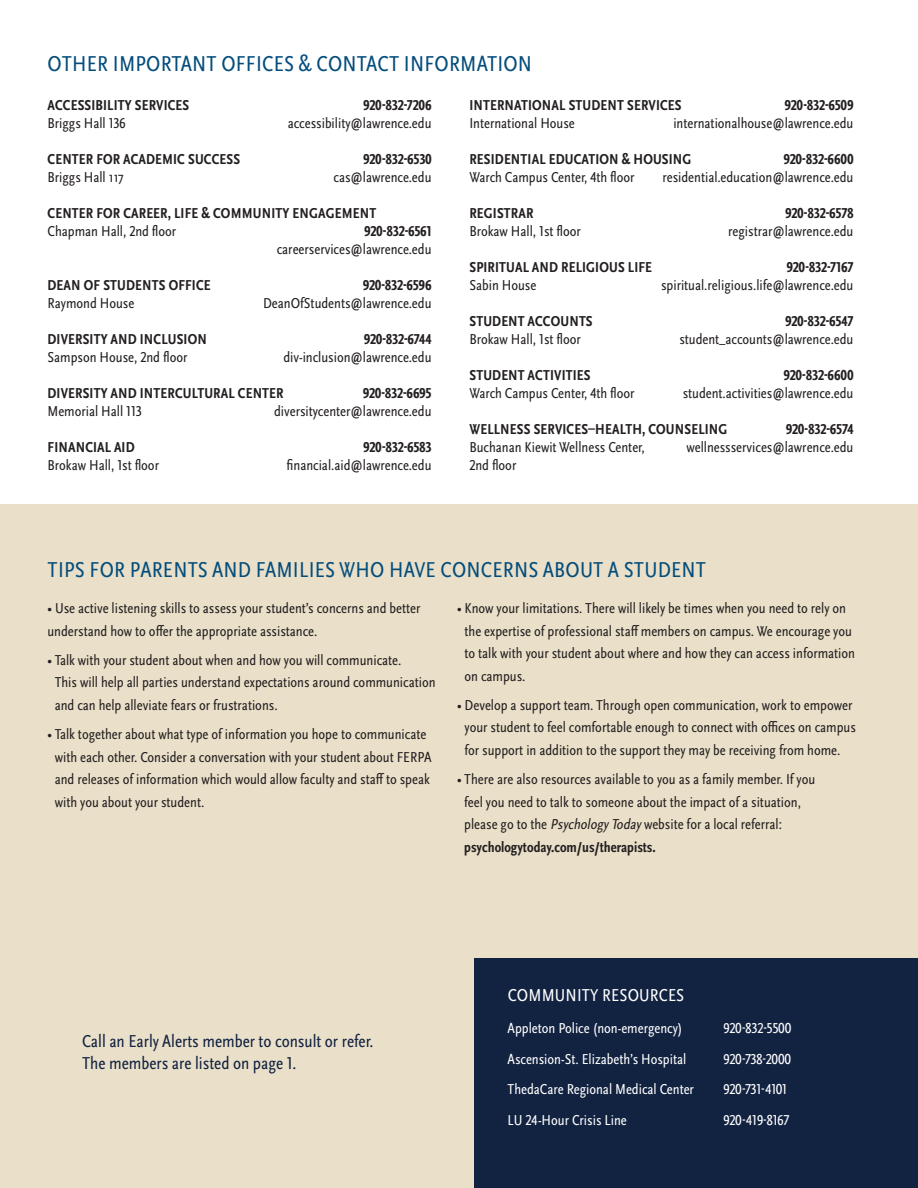
<style>
.page{position:relative;width:918px;height:1188px;background:#fff}
.page>*{position:absolute;margin:0;border:0;box-sizing:border-box;transform-origin:0 0}
.t1{font:condensed 22.5px "Scala Sans OT";letter-spacing:.01em;color:#044d7c}
.t2{font:condensed 18px/21.6px "Scala Sans OT";color:#122241}
.t3{font:condensed 18px "Scala Sans OT";letter-spacing:.01em;color:#fff}
.t4{font:condensed 15px/22.5px "Scala Sans OT";color:#231f20}
.t5{font:700 condensed 15px "Scala Sans OT";letter-spacing:.01em;color:#231f20}
.t6{font:condensed 15px "Scala Sans OT";color:#fff}
.s1{font-style:italic}
.s2{font-weight:700}
</style>
<div class="page">
<div style="left:0;top:505px;width:918px;height:683px;background:#eae0c9"></div>
<div style="left:474px;top:958px;width:444px;height:230px;background:#122241"></div>
<h1 class="t1" style="left:48px;top:51px;width:486px">OTHER IMPORTANT OFFICES &amp; CONTACT INFORMATION</h1>
<p class="t5" style="left:48px;top:97px;width:143px">ACCESSIBILITY SERVICES</p>
<p class="t5" style="left:364px;top:97px;width:69px">920-832-7206</p>
<p class="t4" style="left:48px;top:112px;width:80px">Briggs Hall 136</p>
<p class="t4" style="left:288px;top:112px;width:145px">accessibility@lawrence.edu</p>
<p class="t5" style="left:48px;top:151px;width:194px">CENTER FOR ACADEMIC SUCCESS</p>
<p class="t5" style="left:364px;top:151px;width:69px">920-832-6530</p>
<p class="t4" style="left:48px;top:166px;width:78px">Briggs Hall 117</p>
<p class="t4" style="left:334px;top:166px;width:99px">cas@lawrence.edu</p>
<p class="t5" style="left:48px;top:205px;width:330px">CENTER FOR CAREER, LIFE &amp; COMMUNITY ENGAGEMENT</p>
<p class="t4" style="left:48px;top:220px;width:130px">Chapman Hall, 2nd floor</p>
<p class="t5" style="left:364px;top:223px;width:69px">920-832-6561</p>
<p class="t4" style="left:277px;top:238px;width:156px">careerservices@lawrence.edu</p>
<p class="t5" style="left:48px;top:277px;width:165px">DEAN OF STUDENTS OFFICE</p>
<p class="t5" style="left:363px;top:277px;width:70px">920-832-6596</p>
<p class="t4" style="left:48px;top:292px;width:88px">Raymond House</p>
<p class="t4" style="left:263px;top:292px;width:170px">DeanOfStudents@lawrence.edu</p>
<p class="t5" style="left:48px;top:331px;width:161px">DIVERSITY AND INCLUSION</p>
<p class="t5" style="left:364px;top:331px;width:69px">920-832-6744</p>
<p class="t4" style="left:48px;top:346px;width:141px">Sampson House, 2nd floor</p>
<p class="t4" style="left:283px;top:346px;width:150px">div-inclusion@lawrence.edu</p>
<p class="t5" style="left:48px;top:385px;width:238px">DIVERSITY AND INTERCULTURAL CENTER</p>
<p class="t5" style="left:363px;top:385px;width:70px">920-832-6695</p>
<p class="t4" style="left:48px;top:400px;width:96px">Memorial Hall 113</p>
<p class="t4" style="left:274px;top:400px;width:159px">diversitycenter@lawrence.edu</p>
<p class="t5" style="left:48px;top:439px;width:89px">FINANCIAL AID</p>
<p class="t5" style="left:364px;top:439px;width:69px">920-832-6583</p>
<p class="t4" style="left:48px;top:454px;width:113px">Brokaw Hall, 1st floor</p>
<p class="t4" style="left:287px;top:454px;width:146px">financial.aid@lawrence.edu</p>
<p class="t5" style="left:469px;top:97px;width:214px">INTERNATIONAL STUDENT SERVICES</p>
<p class="t5" style="left:785px;top:97px;width:70px">920-832-6509</p>
<p class="t4" style="left:469px;top:112px;width:107px">International House</p>
<p class="t4" style="left:673px;top:112px;width:182px">internationalhouse@lawrence.edu</p>
<p class="t5" style="left:469px;top:151px;width:224px">RESIDENTIAL EDUCATION &amp; HOUSING</p>
<p class="t5" style="left:784px;top:151px;width:71px">920-832-6600</p>
<p class="t4" style="left:469px;top:166px;width:167px">Warch Campus Center, 4th floor</p>
<p class="t4" style="left:662px;top:166px;width:192px">residential.education@lawrence.edu</p>
<p class="t5" style="left:469px;top:205px;width:66px">REGISTRAR</p>
<p class="t5" style="left:786px;top:205px;width:69px">920-832-6578</p>
<p class="t4" style="left:469px;top:220px;width:113px">Brokaw Hall, 1st floor</p>
<p class="t4" style="left:728px;top:220px;width:127px">registrar@lawrence.edu</p>
<p class="t5" style="left:469px;top:259px;width:184px">SPIRITUAL AND RELIGIOUS LIFE</p>
<p class="t5" style="left:787px;top:259px;width:68px">920-832-7167</p>
<p class="t4" style="left:469px;top:274px;width:69px">Sabin House</p>
<p class="t4" style="left:661px;top:274px;width:194px">spiritual.religious.life@lawrence.edu</p>
<p class="t5" style="left:469px;top:313px;width:125px">STUDENT ACCOUNTS</p>
<p class="t5" style="left:786px;top:313px;width:69px">920-832-6547</p>
<p class="t4" style="left:469px;top:328px;width:113px">Brokaw Hall, 1st floor</p>
<p class="t4" style="left:679px;top:328px;width:176px">student_accounts@lawrence.edu</p>
<p class="t5" style="left:469px;top:367px;width:123px">STUDENT ACTIVITIES</p>
<p class="t5" style="left:784px;top:367px;width:71px">920-832-6600</p>
<p class="t4" style="left:469px;top:382px;width:167px">Warch Campus Center, 4th floor</p>
<p class="t4" style="left:683px;top:382px;width:172px">student.activities@lawrence.edu</p>
<p class="t5" style="left:469px;top:421px;width:259px">WELLNESS SERVICES–HEALTH, COUNSELING</p>
<p class="t5" style="left:786px;top:421px;width:69px">920-832-6574</p>
<p class="t4" style="left:469px;top:436px;width:177px">Buchanan Kiewit Wellness Center,</p>
<p class="t4" style="left:686px;top:436px;width:169px">wellnessservices@lawrence.edu</p>
<p class="t4" style="left:469px;top:454px;width:48px">2nd floor</p>
<h1 class="t1" style="left:48px;top:558px;width:660px">TIPS FOR PARENTS AND FAMILIES WHO HAVE CONCERNS ABOUT A STUDENT</h1>
<p class="t4" style="left:48px;top:597px;width:374px">• Use active listening skills to assess your student’s concerns and better understand how to offer the appropriate assistance.</p>
<p class="t4" style="left:55px;top:649px;width:382px;text-indent:-7px">• Talk with your student about when and how you will communicate.<br>This will help all parties understand expectations around communication and can help alleviate fears or frustrations.</p>
<p class="t4" style="left:55px;top:723px;width:378px;text-indent:-7px">• Talk together about what type of information you hope to communicate with each other. Consider a conversation with your student about FERPA and releases of information which would allow faculty and staff to speak with you about your student.</p>
<p class="t4" style="left:465px;top:597px;width:392px;text-indent:-8px">• Know your limitations. There will likely be times when you need to rely on the expertise of professional staff members on campus. We encourage you to talk with your student about where and how they can access information on campus.</p>
<p class="t4" style="left:457px;top:694px;width:400px;text-align:center">• Develop a support team. Through open communication, work to empower your student to feel comfortable enough to connect with offices on campus for support in addition to the support they may be receiving from home.</p>
<p class="t4" style="left:464px;top:768px;width:353px;text-indent:-7px">• There are also resources available to you as a family member. If you feel you need to talk to someone about the impact of a situation, please go to the <span class="s1">PsychologyToday</span>website for a local referral: <span class="s2">psychologytoday.com/us/therapists.</span></p>
<p class="t2" style="left:82px;top:1031px;width:293px">Call an Early Alerts member to consult or refer.<br>The members are listed on page 1.</p>
<p class="t3" style="left:508px;top:986px;width:178px">COMMUNITY RESOURCES</p>
<p class="t6" style="left:508px;top:1020px;width:176px">Appleton Police (non-emergency)</p>
<p class="t6" style="left:724px;top:1020px;width:69px">920-832-5500</p>
<p class="t6" style="left:508px;top:1051px;width:180px">Ascension-St. Elizabeth’s Hospital</p>
<p class="t6" style="left:724px;top:1051px;width:69px">920-738-2000</p>
<p class="t6" style="left:508px;top:1081px;width:188px">ThedaCare Regional Medical Center</p>
<p class="t6" style="left:724px;top:1081px;width:65px">920-731-4101</p>
<p class="t6" style="left:508px;top:1112px;width:121px">LU 24-Hour Crisis Line</p>
<p class="t6" style="left:724px;top:1112px;width:67px">920-419-8167</p>
</div>
